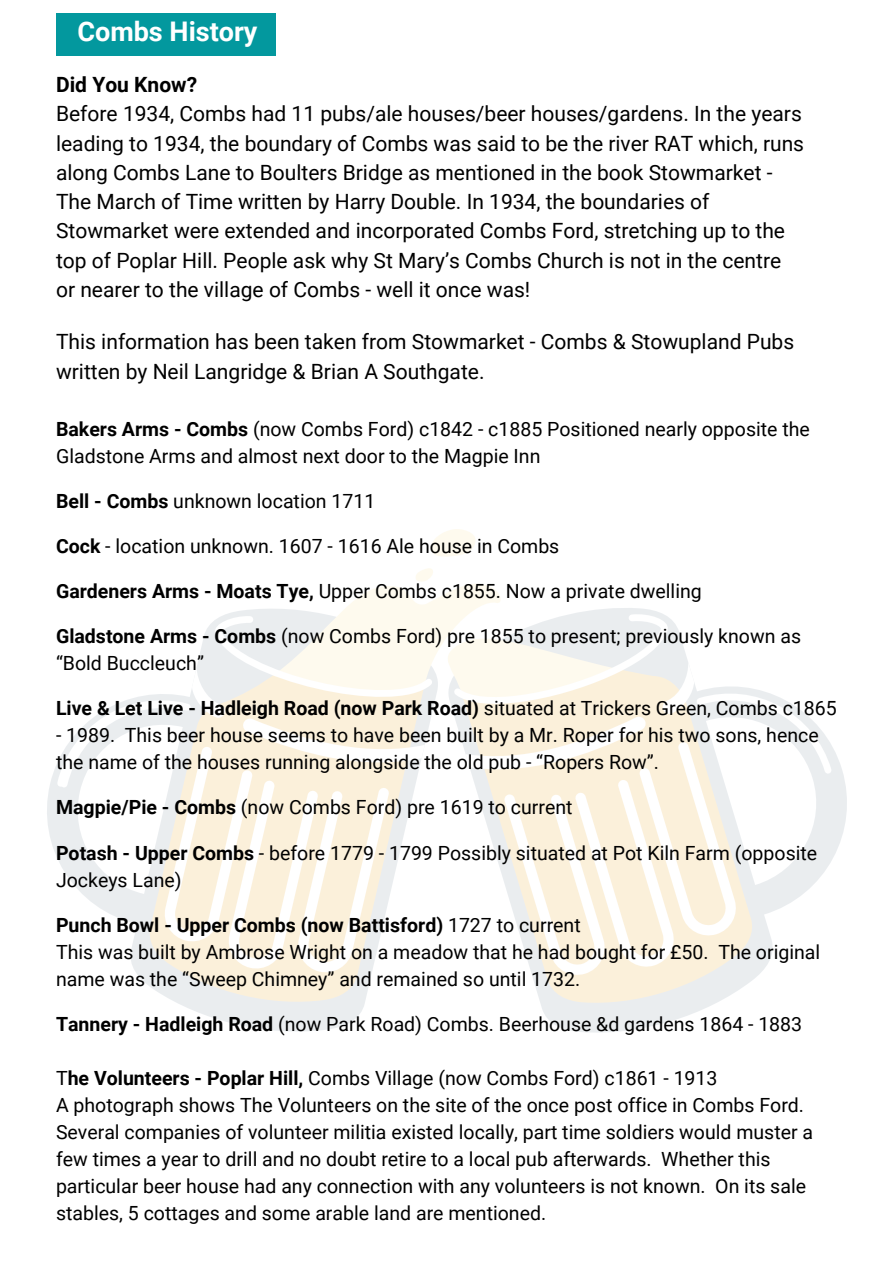
<style>
.page{position:relative;width:894px;height:1264px;background:#fff}
.page>*{position:absolute;margin:0;border:0;box-sizing:border-box;transform-origin:0 0}
.t1{font:700 27px "Roboto";color:#fff}
.t2{font:21px/29.2px "Roboto";color:#000}
.t3{font:700 21px "Roboto";color:#000}
.t4{font:19.5px/27px "Roboto";color:#000}
.t5{font:700 19.5px "Roboto";color:#000}
.s1{font-weight:700}
.s2{font-weight:400}
</style>
<div class="page">
<div style="left:56px;top:13px;width:220px;height:43px;background:#03989e"></div>
<svg style="left:47px;top:778px;width:317px;height:254px"></svg>
<svg style="left:147px;top:978px;width:224px;height:28px;background:#f3efe6"></svg>
<svg style="left:431px;top:529px;width:44px;height:28px"></svg>
<svg style="left:541px;top:755px;width:305px;height:277px"></svg>
<svg style="left:533px;top:978px;width:222px;height:27px;background:#f3f0e7"></svg>
<svg style="left:52px;top:568px;width:784px;height:410px"></svg>
<p class="t1" style="left:77px;top:16px;width:181px">Combs History</p>
<p class="t3" style="left:56px;top:73px;width:142px">Did You Know?</p>
<p class="t2" style="left:56px;top:99px;width:749px">Before 1934, Combs had 11 pubs/ale houses/beer houses/gardens. In the years leading to 1934, the boundary of Combs was said to be the river RAT which, runs along Combs Lane to Boulters Bridge as mentioned in the book Stowmarket - The March of Time written by Harry Double. In 1934, the boundaries of Stowmarket were extended and incorporated Combs Ford, stretching up to the top of Poplar Hill. People ask why St Mary’s Combs Church is not in the centre or nearer to the village of Combs - well it once was!</p>
<p class="t2" style="left:56px;top:327px;width:739px">This information has been taken from Stowmarket - Combs &amp; Stowupland Pubs written by Neil Langridge &amp; Brian A Southgate.</p>
<p class="t4" style="left:56px;top:416px;width:755px"><span class="s1">Bakers Arms - Combs</span> (now Combs Ford) c1842 - c1885 Positioned nearly opposite the<br>Gladstone Arms and almost next door to the Magpie Inn</p>
<p class="t4" style="left:56px;top:488px;width:321px"><span class="s1">Bell - Combs</span> unknown location 1711</p>
<p class="t4" style="left:56px;top:533px;width:504px"><span class="s1">Cock</span> - location unknown. 1607 - 1616 Ale house in Combs</p>
<p class="t4" style="left:56px;top:578px;width:647px"><span class="s1">Gardeners Arms - Moats Tye,</span> Upper Combs c1855. Now a private dwelling</p>
<p class="t4" style="left:56px;top:623px;width:746px"><span class="s1">Gladstone Arms - Combs</span> (now Combs Ford) pre 1855 to present; previously known as “Bold Buccleuch”</p>
<p class="t5" style="left:56px;top:697px;width:782px">Live &amp; Let Live - Hadleigh Road (now Park Road) <span class="s2">situated at Trickers Green, Combs c1865</span></p>
<p class="t4" style="left:56px;top:722px;width:764px">- 1989. This beer house seems to have been built by a Mr. Roper for his two sons, hence the name of the houses running alongside the old pub - “Ropers Row”.</p>
<p class="t4" style="left:56px;top:794px;width:518px"><span class="s1">Magpie/Pie - Combs</span> (now Combs Ford) pre 1619 to current</p>
<p class="t4" style="left:56px;top:839px;width:762px"><span class="s1">Potash - Upper Combs</span> - before 1779 - 1799 Possibly situated at Pot Kiln Farm (opposite<br>Jockeys Lane)</p>
<p class="t5" style="left:56px;top:913px;width:526px">Punch Bowl - Upper Combs (now Battisford) <span class="s2">1727 to current</span></p>
<p class="t4" style="left:56px;top:938px;width:765px">This was built by Ambrose Wright on a meadow that he had bought for £50. The original name was the “Sweep Chimney” and remained so until 1732.</p>
<p class="t4" style="left:56px;top:1010px;width:747px"><span class="s1">Tannery - Hadleigh Road</span> (now Park Road) Combs. Beerhouse &amp;d gardens 1864 - 1883</p>
<p class="t4" style="left:56px;top:1064px;width:662px">T<span class="s1">he Volunteers - Poplar Hill,</span> Combs Village (now Combs Ford) c1861 - 1913</p>
<p class="t4" style="left:56px;top:1091px;width:758px">A photograph shows The Volunteers on the site of the once post office in Combs Ford.<br>Several companies of volunteer militia existed locally, part time soldiers would muster a few times a year to drill and no doubt retire to a local pub afterwards. Whether this particular beer house had any connection with any volunteers is not known. On its sale stables, 5 cottages and some arable land are mentioned.</p>
</div>
